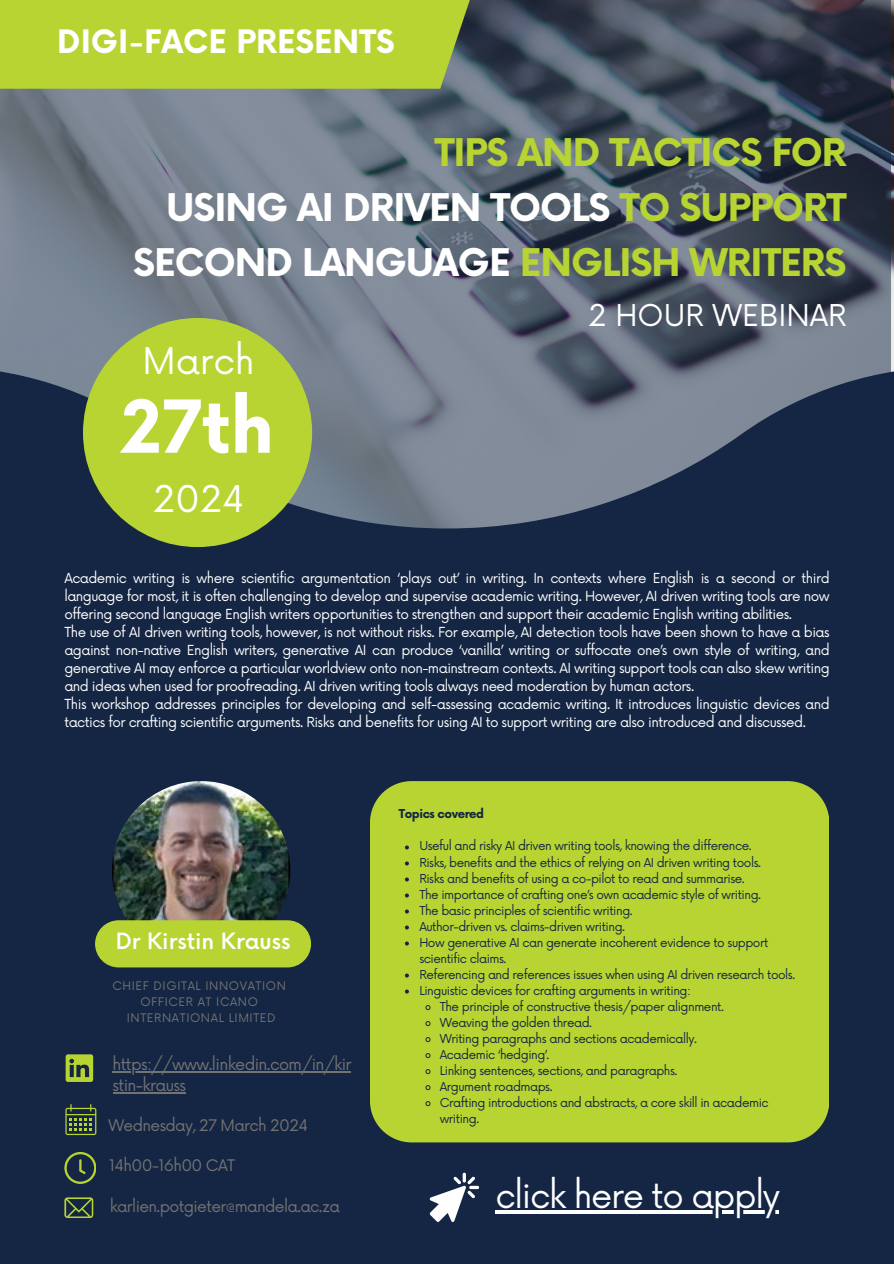
<style>
.page{position:relative;width:894px;height:1264px;background:#fff}
.page>*{position:absolute;margin:0;border:0;box-sizing:border-box;transform-origin:0 0}
.t1{font:700 70.95px "Now";color:#fff}
.t2{font:700 37.2px/55.2px "Now";letter-spacing:-.03em;color:#b7d432;text-align:right}
.t3{font:35.85px "Now";color:#fff}
.t4{font:33.9px "Now";letter-spacing:-.04em;color:#fff}
.t5{font:700 31.5px "Now";color:#fff}
.t6{font:29.25px "Now";color:#fff}
.t7{font:500 21.9px "Now";color:#fff}
.t8{font:16.05px/21.3px "Now";letter-spacing:-.04em;color:#737373}
.t9{font:15.6px "Now";letter-spacing:-.04em;color:#737373}
.t10{font:13.5px/18px "Now";letter-spacing:-.04em;color:#fff;text-align:justify}
.t11{font:12px/16px "Now";letter-spacing:-.04em;color:#142643}
.t12{font:700 12px "Now";letter-spacing:-.04em;color:#142643}
.t13{font:11.55px/16.5px "Now";letter-spacing:.05em;color:#737373;text-align:center}
.s1{color:#fff}
</style>
<div class="page">
<div style="left:0;top:0;width:893px;height:1263px;background:#142643"></div>
<svg style="left:0;top:0;width:890px;height:536px"></svg>
<div style="left:83px;top:318px;width:229px;height:229px;background:#b7d432;border-radius:50%"></div>
<div style="left:0;top:0;width:479px;height:89px;background:#b7d432"></div>
<img style="left:112px;top:781px;width:178px;height:178px;border-radius:50%">
<div style="left:95px;top:920px;width:216px;height:47px;background:#b7d432;border-radius:24px"></div>
<div style="left:370px;top:781px;width:458px;height:361px;background:#b7d432"></div>
<svg style="left:66px;top:1054px;width:27px;height:27px"></svg>
<svg style="left:64px;top:1197px;width:29px;height:20px"></svg>
<svg style="left:65px;top:1104px;width:31px;height:31px"></svg>
<svg style="left:64px;top:1152px;width:32px;height:31px"></svg>
<svg style="left:429px;top:1172px;width:50px;height:49px"></svg>
<svg style="left:405px;top:845px;width:4px;height:4px"></svg>
<svg style="left:405px;top:861px;width:4px;height:4px"></svg>
<svg style="left:405px;top:877px;width:4px;height:4px"></svg>
<svg style="left:405px;top:893px;width:4px;height:4px"></svg>
<svg style="left:405px;top:909px;width:4px;height:4px"></svg>
<svg style="left:405px;top:925px;width:4px;height:4px"></svg>
<svg style="left:405px;top:941px;width:4px;height:4px"></svg>
<svg style="left:405px;top:973px;width:4px;height:4px"></svg>
<svg style="left:405px;top:989px;width:4px;height:4px"></svg>
<svg style="left:424px;top:1004px;width:7px;height:6px"></svg>
<svg style="left:424px;top:1020px;width:7px;height:6px"></svg>
<svg style="left:424px;top:1036px;width:7px;height:6px"></svg>
<svg style="left:424px;top:1052px;width:7px;height:6px"></svg>
<svg style="left:424px;top:1068px;width:7px;height:6px"></svg>
<svg style="left:424px;top:1084px;width:7px;height:6px"></svg>
<svg style="left:424px;top:1100px;width:7px;height:6px"></svg>
<hr style="left:112px;top:1070px;width:239px;height:2px;background:#737373">
<hr style="left:112px;top:1092px;width:73px;height:1px;background:#737373">
<hr style="left:495px;top:1210px;width:283px;height:3px;background:#fff">
<p class="t5" style="left:57px;top:25px;width:339px">DIGI-FACE PRESENTS</p>
<p class="t2" style="left:133px;top:127px;width:714px">TIPS AND TACTICS FOR<br><span class="s1">USING AI DRIVEN TOOLS</span> TO SUPPORT<br><span class="s1">SECOND LANGUAGE</span> ENGLISH WRITERS</p>
<p class="t3" style="left:142px;top:341px;width:114px">March</p>
<p class="t1" style="left:121px;top:389px;width:154px">27th</p>
<p class="t3" style="left:153px;top:479px;width:93px">2024</p>
<p class="t6" style="left:588px;top:298px;width:259px">2 HOUR WEBINAR</p>
<p class="t10" style="left:64px;top:570px;width:766px">Academic writing is where scientific argumentation ‘plays out’ in writing. In contexts where English is a second or third language for most, it is often challenging to develop and supervise academic writing. However, AI driven writing tools are now offering second language English writers opportunities to strengthen and support their academic English writing abilities.</p>
<p class="t10" style="left:64px;top:624px;width:766px">The use of AI driven writing tools, however, is not without risks. For example, AI detection tools have been shown to have a bias against non-native English writers, generative AI can produce ‘vanilla’ writing or suffocate one’s own style of writing, and generative AI may enforce a particular worldview onto non-mainstream contexts. AI writing support tools can also skew writing and ideas when used for proofreading. AI driven writing tools always need moderation by human actors.</p>
<p class="t10" style="left:64px;top:696px;width:766px">This workshop addresses principles for developing and self-assessing academic writing. It introduces linguistic devices and tactics for crafting scientific arguments. Risks and benefits for using AI to support writing are also introduced and discussed.</p>
<p class="t7" style="left:116px;top:929px;width:176px">Dr Kirstin Krauss</p>
<p class="t13" style="left:112px;top:977px;width:175px">CHIEF DIGITAL INNOVATION<br>OFFICER AT ICANO</p>
<p class="t13" style="left:127px;top:1010px;width:150px">INTERNATIONAL LIMITED</p>
<p class="t8" style="left:112px;top:1054px;width:240px">https://www.linkedin.com/in/kir stin-krauss</p>
<p class="t9" style="left:108px;top:1116px;width:201px">Wednesday, 27 March 2024</p>
<p class="t9" style="left:109px;top:1156px;width:128px">14h00-16h00 CAT</p>
<p class="t9" style="left:110px;top:1197px;width:232px">karlien.potgieter@mandela.ac.za</p>
<h5 class="t12" style="left:399px;top:807px;width:87px">Topics covered</h5>
<p class="t11" style="left:419px;top:838px;width:334px">Useful and risky AI driven writing tools, knowing the difference.</p>
<h3 class="t11" style="left:419px;top:854px;width:343px">Risks, benefits and the ethics of relying on AI driven writing tools.</h3>
<h1 class="t11" style="left:419px;top:870px;width:327px">Risks and benefits of using a co-pilot to read and summarise.</h1>
<h3 class="t11" style="left:419px;top:886px;width:343px">The importance of crafting one’s own academic style of writing.</h3>
<p class="t11" style="left:419px;top:902px;width:215px">The basic principles of scientific writing.</p>
<p class="t11" style="left:419px;top:918px;width:207px">Author-driven vs. claims-driven writing.</p>
<p class="t11" style="left:419px;top:934px;width:350px">How generative AI can generate incoherent evidence to support scientific claims.</p>
<p class="t11" style="left:419px;top:966px;width:377px">Referencing and references issues when using AI driven research tools.</p>
<h6 class="t11" style="left:419px;top:982px;width:273px">Linguistic devices for crafting arguments in writing:</h6>
<p class="t11" style="left:439px;top:998px;width:285px">The principle of constructive thesis/paper alignment.</p>
<p class="t11" style="left:439px;top:1014px;width:154px">Weaving the golden thread.</p>
<p class="t11" style="left:439px;top:1030px;width:259px">Writing paragraphs and sections academically.</p>
<p class="t11" style="left:439px;top:1046px;width:111px">Academic ‘hedging’.</p>
<p class="t11" style="left:439px;top:1062px;width:239px">Linking sentences, sections, and paragraphs.</p>
<p class="t11" style="left:439px;top:1078px;width:114px">Argument roadmaps.</p>
<p class="t11" style="left:439px;top:1094px;width:330px">Crafting introductions and abstracts, a core skill in academic writing.</p>
<p class="t4" style="left:495px;top:1176px;width:286px">click here to apply</p>
</div>
